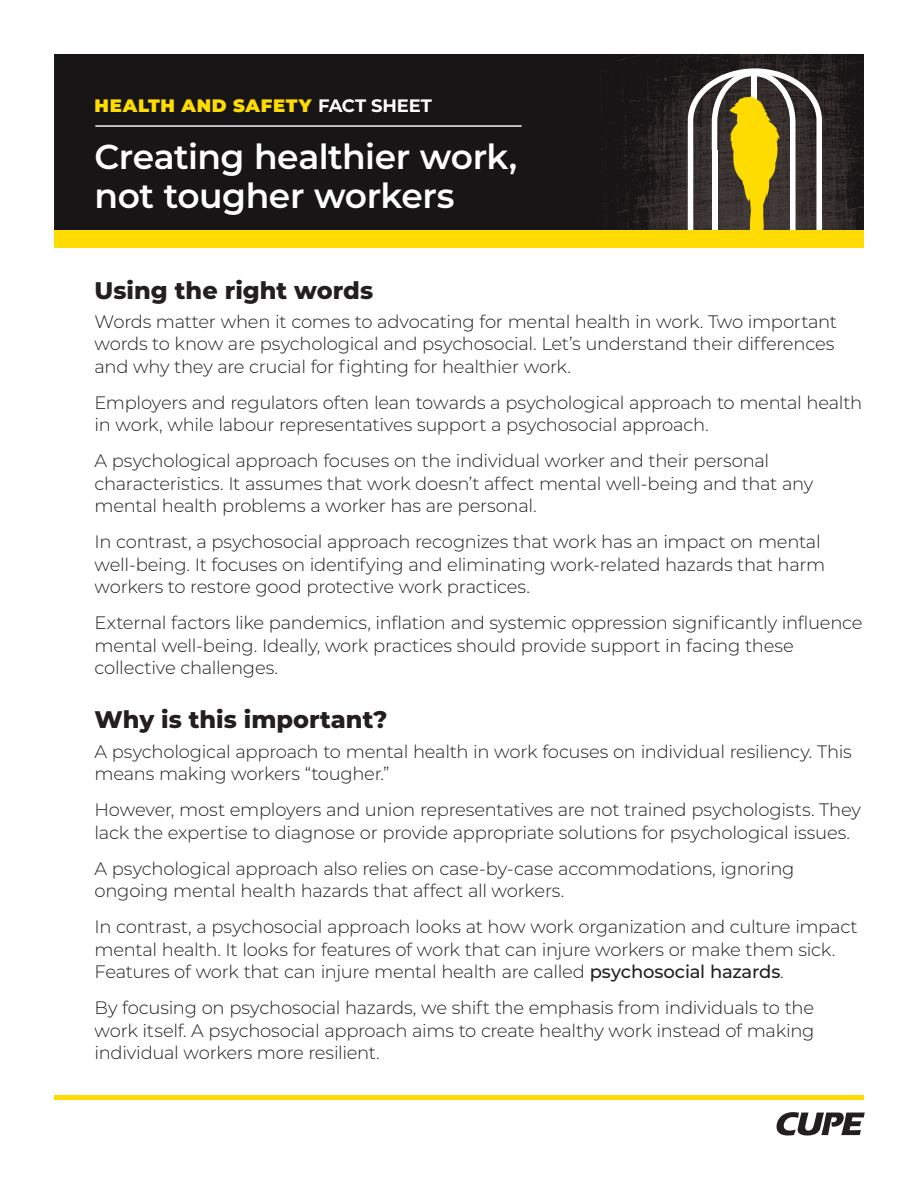
<style>
.page{position:relative;width:918px;height:1188px;background:#fff}
.page>*{position:absolute;margin:0;border:0;box-sizing:border-box;transform-origin:0 0}
.body{font:600 34.5px/39px "Montserrat";letter-spacing:-.015em;color:#fff}
.t1{font:800 24px "Montserrat";color:#231f20}
.text{font:300 18px/22.5px "Montserrat";letter-spacing:-.015em;color:#231f20}
.body-2{font:900 18px "Montserrat";letter-spacing:.04em;color:#ffdc01}
.s1{font-weight:700;color:#fff}
.s2{font-weight:500}
</style>
<div class="page">
<img style="left:56px;top:54px;width:808px;height:176px">
<svg style="left:688px;top:68px;width:134px;height:162px"></svg>
<div style="left:54px;top:230px;width:810px;height:17px;background:#ffdc01"></div>
<hr style="left:54px;top:1095px;width:810px;height:4px;background:#ffdc01">
<svg style="left:776px;top:1112px;width:89px;height:24px"></svg>
<hr style="left:95px;top:125px;width:427px;height:2px;background:#fff">
<p class="body-2" style="left:94px;top:92px;width:339px">HEALTH AND SAFETY <span class="s1">FACT SHEET</span></p>
<p class="body" style="left:94px;top:136px;width:424px">Creating healthier work, not tougher workers</p>
<p class="t1" style="left:94px;top:272px;width:280px">Using the right words</p>
<p class="text" style="left:94px;top:310px;width:744px">Words matter when it comes to advocating for mental health in work. Two important words to know are psychological and psychosocial. Let’s understand their differences and why they are crucial for fighting for healthier work.</p>
<p class="text" style="left:94px;top:391px;width:769px">Employers and regulators often lean towards a psychological approach to mental health in work, while labour representatives support a psychosocial approach.</p>
<p class="text" style="left:94px;top:449px;width:720px">A psychological approach focuses on the individual worker and their personal characteristics. It assumes that work doesn’t affect mental well-being and that any mental health problems a worker has are personal.</p>
<p class="text" style="left:94px;top:530px;width:732px">In contrast, a psychosocial approach recognizes that work has an impact on mental well-being. It focuses on identifying and eliminating work-related hazards that harm workers to restore good protective work practices.</p>
<p class="text" style="left:94px;top:611px;width:770px">External factors like pandemics, inflation and systemic oppression significantly influence mental well-being. Ideally, work practices should provide support in facing these collective challenges.</p>
<p class="t1" style="left:94px;top:702px;width:294px">Why is this important?</p>
<p class="text" style="left:94px;top:739px;width:759px">A psychological approach to mental health in work focuses on individual resiliency. This means making workers “tougher.”</p>
<p class="text" style="left:94px;top:798px;width:768px">However, most employers and union representatives are not trained psychologists. They lack the expertise to diagnose or provide appropriate solutions for psychological issues.</p>
<p class="text" style="left:94px;top:856px;width:702px">A psychological approach also relies on case-by-case accommodations, ignoring ongoing mental health hazards that affect all workers.</p>
<p class="text" style="left:94px;top:915px;width:765px">In contrast, a psychosocial approach looks at how work organization and culture impact mental health. It looks for features of work that can injure workers or make them sick.<br>Features of work that can injure mental health are called <span class="s2">psychosocial hazards</span>.</p>
<p class="text" style="left:94px;top:996px;width:721px;text-align:justify">By focusing on psychosocial hazards, we shift the emphasis from individuals to the work itself. A psychosocial approach aims to create healthy work instead of making individual workers more resilient.</p>
</div>
